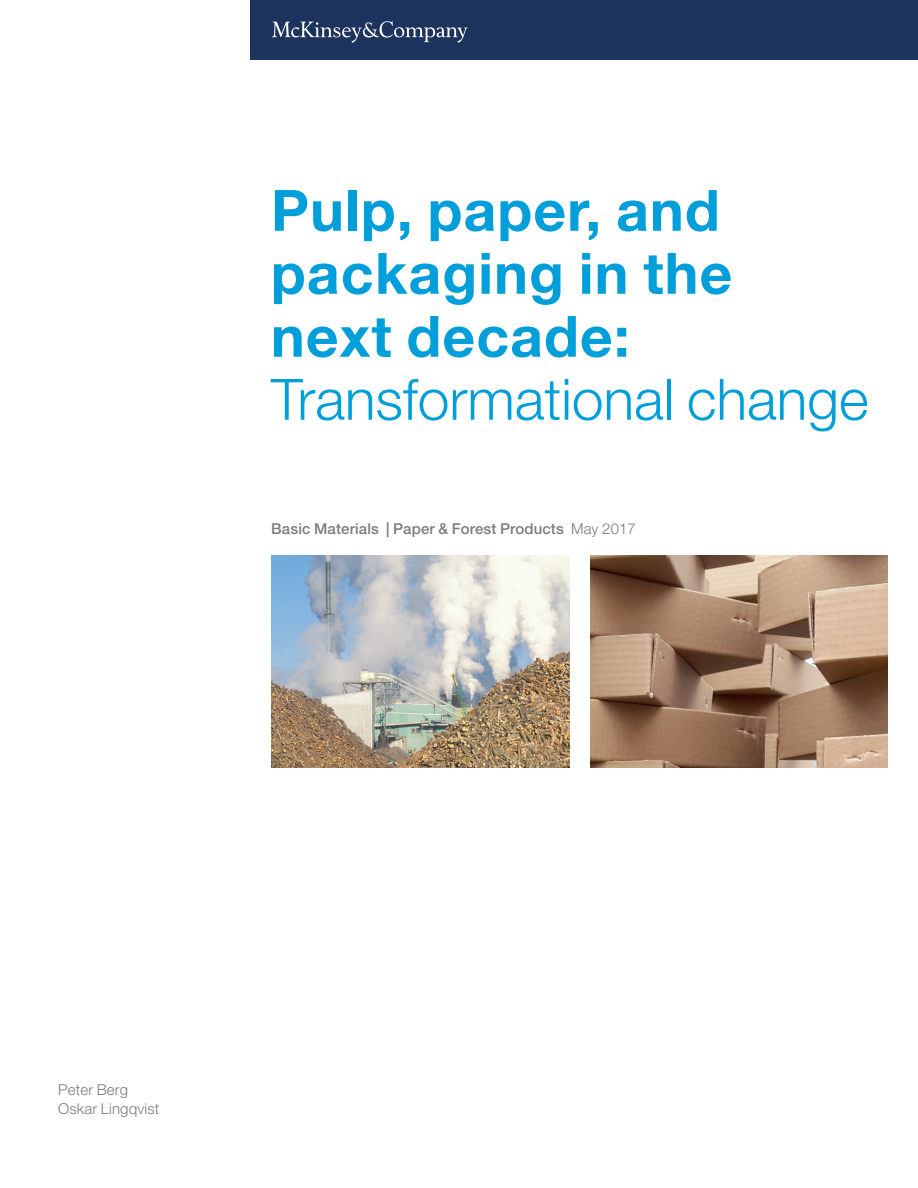
<style>
.page{position:relative;width:918px;height:1188px;background:#fff}
.page>*{position:absolute;margin:0;border:0;box-sizing:border-box;transform-origin:0 0}
.t1{font:700 57px/63px "Helvetica Neue LT Std";letter-spacing:.02em;color:#009fda}
.t2{font:300 57px "Helvetica Neue LT Std";color:#009fda}
.t3{font:500 15px "Helvetica Neue LT Std";letter-spacing:.01em;color:#7a7c7f}
.t4{font:300 15px/19.5px "Helvetica Neue LT Std";letter-spacing:.01em;color:#7a7c7f}
.s1{font-weight:300}
</style>
<div class="page">
<div style="left:251px;top:0;width:667px;height:60px;background:#1c335e"></div>
<svg style="left:272px;top:21px;width:196px;height:22px"></svg>
<img style="left:271px;top:555px;width:298px;height:213px">
<img style="left:591px;top:555px;width:296px;height:213px">
<h1 class="t1" style="left:271px;top:178px;width:463px">Pulp, paper, and packaging in the next decade:</h1>
<h1 class="t2" style="left:271px;top:365px;width:599px">Transformational change</h1>
<p class="t3" style="left:271px;top:519px;width:366px">Basic Materials | Paper &amp; Forest Products <span class="s1">May 2017</span></p>
<p class="t4" style="left:58px;top:1080px;width:102px">Peter Berg<br>Oskar Lingqvist</p>
</div>
